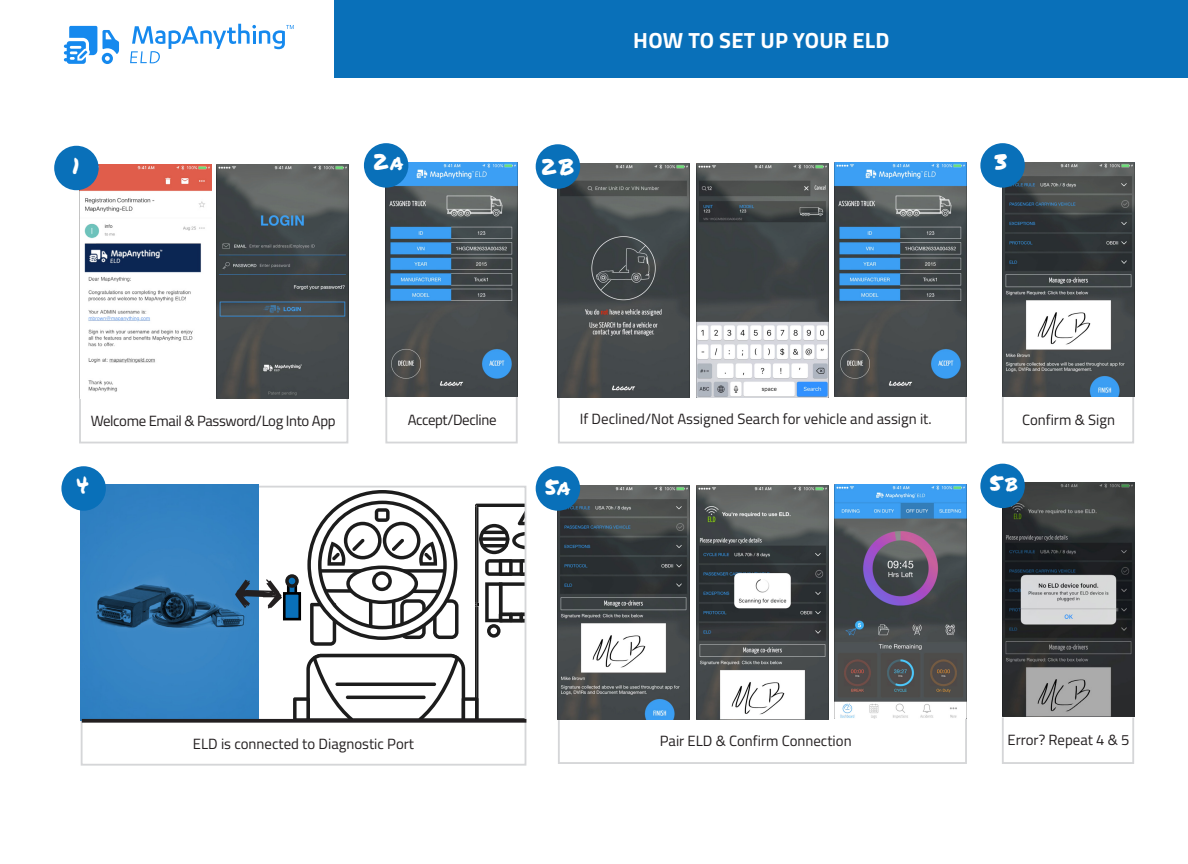
<style>
.page{position:relative;width:1188px;height:864px;background:#fff}
.page>*{position:absolute;margin:0;border:0;box-sizing:border-box;transform-origin:0 0}
.t1{font:22.2px "Permanent Marker";letter-spacing:.15em;color:#fff}
.t2{font:700 21.9px "Titillium Web";letter-spacing:.01em;color:#fff}
.t3{font:14.85px "Titillium Web";color:#231f20}
.t4{font:14.85px "Titillium Web";letter-spacing:-.025em;color:#231f20}
</style>
<div class="page">
<div style="left:385px;top:396px;width:133px;height:47px;border:2px solid #d5d6d8"></div>
<img style="left:386px;top:162px;width:132px;height:234px">
<div style="left:364px;top:143px;width:44px;height:45px;background:#0970b9;border-radius:50%"></div>
<div style="left:79px;top:396px;width:269px;height:47px;border:2px solid #d5d6d8"></div>
<img style="left:217px;top:165px;width:132px;height:234px">
<img style="left:79px;top:165px;width:132px;height:233px">
<div style="left:54px;top:146px;width:45px;height:44px;background:#0970b9;border-radius:50%"></div>
<div style="left:558px;top:396px;width:409px;height:47px;border:2px solid #d5d6d8"></div>
<img style="left:558px;top:164px;width:132px;height:234px">
<img style="left:696px;top:164px;width:132px;height:234px">
<img style="left:835px;top:162px;width:132px;height:234px">
<div style="left:536px;top:144px;width:44px;height:45px;background:#0970b9;border-radius:50%"></div>
<div style="left:1002px;top:396px;width:132px;height:47px;border:2px solid #d5d6d8"></div>
<img style="left:1002px;top:162px;width:132px;height:234px">
<div style="left:980px;top:143px;width:45px;height:45px;background:#0970b9;border-radius:50%"></div>
<div style="left:558px;top:717px;width:409px;height:47px;border:2px solid #d5d6d8"></div>
<img style="left:558px;top:486px;width:132px;height:233px">
<img style="left:696px;top:486px;width:132px;height:233px">
<img style="left:835px;top:484px;width:132px;height:234px">
<div style="left:536px;top:466px;width:44px;height:45px;background:#0970b9;border-radius:50%"></div>
<div style="left:1002px;top:717px;width:132px;height:47px;border:2px solid #d5d6d8"></div>
<img style="left:1002px;top:483px;width:132px;height:233px">
<div style="left:980px;top:464px;width:45px;height:44px;background:#0970b9;border-radius:50%"></div>
<img style="left:81px;top:485px;width:178px;height:235px">
<div style="left:61px;top:466px;width:45px;height:45px;background:#0970b9;border-radius:50%"></div>
<svg style="left:235px;top:488px;width:290px;height:231px"></svg>
<svg style="left:82px;top:719px;width:444px;height:4px;fill:#231f20"></svg>
<div style="left:335px;top:0;width:853px;height:78px;background:#0970b9"></div>
<svg style="left:130px;top:24px;width:164px;height:39px"></svg>
<svg style="left:64px;top:26px;width:55px;height:38px"></svg>
<h1 class="t1" style="left:72px;top:150px;width:9px">1</h1>
<h1 class="t1" style="left:373px;top:145px;width:32px">2a</h1>
<h1 class="t1" style="left:541px;top:150px;width:35px">2B</h1>
<h2 class="t2" style="left:633px;top:24px;width:258px">HOW TO SET UP YOUR ELD</h2>
<h1 class="t1" style="left:995px;top:145px;width:14px">3</h1>
<p class="t4" style="left:91px;top:410px;width:246px">Welcome Email &amp; Password/Log Into App</p>
<h1 class="t1" style="left:76px;top:468px;width:14px">4</h1>
<p class="t4" style="left:408px;top:408px;width:90px">Accept/Decline</p>
<p class="t3" style="left:580px;top:408px;width:353px">If Declined/Not Assigned Search for vehicle and assign it.</p>
<h1 class="t1" style="left:545px;top:470px;width:27px">5a</h1>
<p class="t3" style="left:1022px;top:408px;width:94px">Confirm &amp; Sign</p>
<h1 class="t1" style="left:989px;top:466px;width:30px">5b</h1>
<p class="t3" style="left:193px;top:733px;width:223px">ELD is connected to Diagnostic Port</p>
<p class="t3" style="left:660px;top:730px;width:193px">Pair ELD &amp; Confirm Connection</p>
<p class="t3" style="left:1008px;top:729px;width:124px">Error? Repeat 4 &amp; 5</p>
</div>
